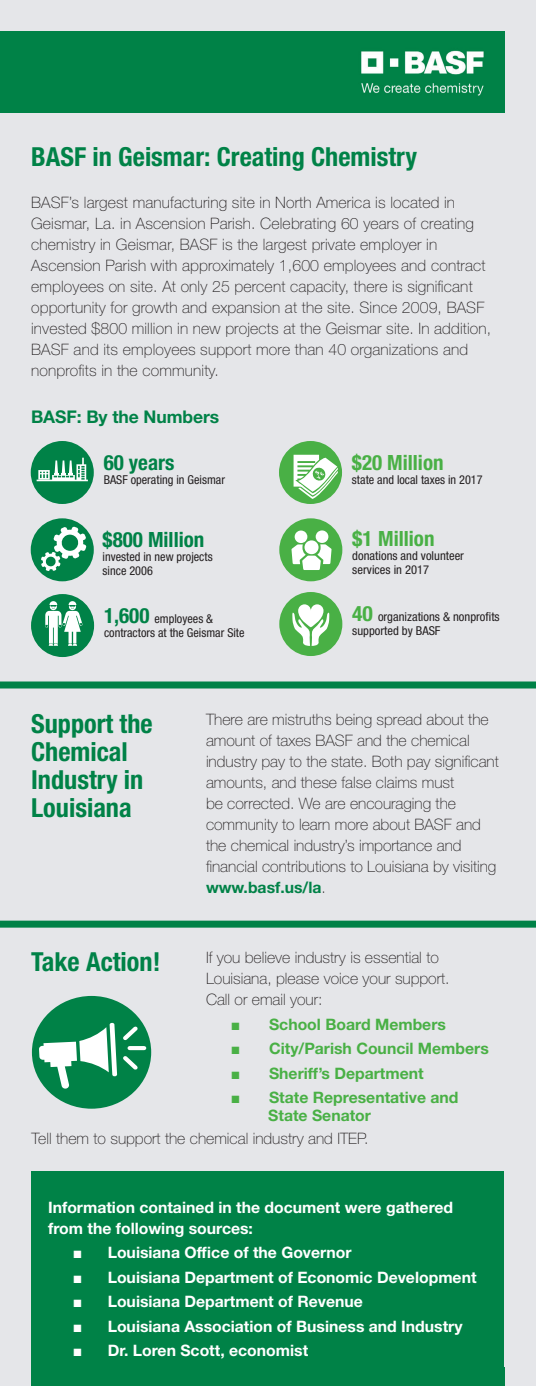
<style>
.page{position:relative;width:536px;height:1386px;background:#e5e6e9}
.page>*{position:absolute;margin:0;border:0;box-sizing:border-box;transform-origin:0 0}
.t1{font:700 condensed 26.25px/28px "Helvetica Neue LT Pro";color:#008247}
.t2{font:700 condensed 21px "Helvetica Neue LT Pro";color:#49b045}
.t3{font:700 condensed 21px "Helvetica Neue LT Pro";color:#008247}
.t4{font:700 17.5px "Helvetica Neue LT Pro";letter-spacing:-.005em;color:#008247}
.t5{font:100 15.75px/21px "Helvetica Neue LT Pro";letter-spacing:.01em;color:#231f20}
.t6{font:700 15.75px/21px "Helvetica Neue LT Pro";color:#fff}
.t7{font:700 15.75px/17.5px "Helvetica Neue LT Pro";color:#49b045}
.t8{font:condensed 12.25px/14px "Helvetica Neue LT Pro";color:#231f20}
.s1{font-weight:700;font-size:21px;color:#008247}
.s2{font-weight:700;font-size:21px;color:#49b045}
.s3{font-weight:700;color:#008247}
.s4{font-family:"Impact";font-weight:400}
</style>
<div class="page">
<div style="left:0;top:32px;width:503px;height:81px;background:#008247"></div>
<div style="left:0;top:682px;width:536px;height:7px;background:#008247"></div>
<div style="left:32px;top:996px;width:119px;height:113px;background:#008247;border-radius:50%"></div>
<hr style="left:130px;top:1046px;width:14px;height:4px;background:#fff">
<svg style="left:39px;top:1023px;width:103px;height:66px"></svg>
<div style="left:0;top:921px;width:536px;height:7px;background:#008247"></div>
<div style="left:31px;top:441px;width:63px;height:63px;background:#008247;border-radius:50%"></div>
<svg style="left:37px;top:458px;width:51px;height:23px"></svg>
<div style="left:31px;top:594px;width:63px;height:63px;background:#008247;border-radius:50%"></div>
<svg style="left:45px;top:601px;width:38px;height:45px"></svg>
<div style="left:279px;top:518px;width:63px;height:63px;background:#49b045;border-radius:50%"></div>
<svg style="left:291px;top:530px;width:40px;height:40px"></svg>
<div style="left:31px;top:518px;width:63px;height:63px;background:#008247;border-radius:50%"></div>
<svg style="left:41px;top:526px;width:45px;height:45px"></svg>
<div style="left:279px;top:441px;width:63px;height:63px;background:#49b045;border-radius:50%"></div>
<svg style="left:293px;top:455px;width:45px;height:44px"></svg>
<div style="left:32px;top:1172px;width:472px;height:214px;background:#008247"></div>
<div style="left:279px;top:592px;width:63px;height:64px;background:#49b045;border-radius:50%"></div>
<svg style="left:292px;top:604px;width:37px;height:42px"></svg>
<h1 class="t1" style="left:31px;top:143px;width:387px">BASF in Geismar: Creating Chemistry</h1>
<p class="t5" style="left:31px;top:192px;width:461px">BASF’s largest manufacturing site in North America is located in Geismar, La. in Ascension Parish. Celebrating 60 years of creating chemistry in Geismar, BASF is the largest private employer in Ascension Parish with approximately 1,600 employees and contract employees on site. At only 25 percent capacity, there is significant opportunity for growth and expansion at the site. Since 2009, BASF invested $800 million in new projects at the Geismar site. In addition, BASF and its employees support more than 40 organizations and nonprofits in the community.</p>
<p class="t4" style="left:31px;top:406px;width:189px">BASF: By the Numbers</p>
<h2 class="t3" style="left:104px;top:450px;width:72px">60 years</h2>
<p class="t8" style="left:104px;top:472px;width:123px">BASF operating in Geismar</p>
<h2 class="t3" style="left:103px;top:527px;width:103px">$800 Million</h2>
<p class="t8" style="left:103px;top:550px;width:111px">invested in new projects since 2006</p>
<p class="t8" style="left:104px;top:611px;width:142px"><span class="s1">1,600</span> employees &amp; contractors at the Geismar Site</p>
<h2 class="t2" style="left:352px;top:450px;width:93px">$20 Million</h2>
<p class="t8" style="left:352px;top:472px;width:132px">state and local taxes in 2017</p>
<h2 class="t2" style="left:352px;top:526px;width:84px">$1 Million</h2>
<p class="t8" style="left:352px;top:549px;width:113px">donations and volunteer services in 2017</p>
<p class="t8" style="left:352px;top:610px;width:149px"><span class="s2">40</span> organizations &amp; nonprofits supported by BASF</p>
<h1 class="t1" style="left:31px;top:710px;width:123px">Support the<br>Chemical<br>Industry in<br>Louisiana</h1>
<h1 class="t1" style="left:31px;top:948px;width:131px">Take Action!</h1>
<p class="t5" style="left:206px;top:709px;width:294px">There are mistruths being spread about the amount of taxes BASF and the chemical industry pay to the state. Both pay significant amounts, and these false claims must<br>be corrected. We are encouraging the community to learn more about BASF and the chemical industry’s importance and financial contributions to Louisiana by visiting <span class="s3">www.basf.us/la</span>.</p>
<p class="t5" style="left:206px;top:947px;width:245px">If you believe industry is essential to<br>Louisiana, please voice your support.<br>Call or email your:</p>
<p class="t7" style="left:231px;top:1015px;width:216px"><span class="s4">■</span> School Board Members</p>
<p class="t7" style="left:231px;top:1039px;width:259px"><span class="s4">■</span> City/Parish Council Members</p>
<p class="t7" style="left:231px;top:1064px;width:194px"><span class="s4">■</span> Sheriff’s Department</p>
<p class="t7" style="left:268px;top:1088px;width:192px;text-indent:-37px"><span class="s4">■</span> State Representative and<br>State Senator</p>
<p class="t5" style="left:32px;top:1127px;width:338px">Tell them to support the chemical industry and ITEP.</p>
<p class="t6" style="left:48px;top:1196px;width:406px">Information contained in the document were gathered from the following sources:</p>
<p class="t6" style="left:73px;top:1242px;width:280px"><span class="s4">■</span> Louisiana Office of the Governor</p>
<p class="t6" style="left:73px;top:1266px;width:405px"><span class="s4">■</span> Louisiana Department of Economic Development</p>
<p class="t6" style="left:73px;top:1291px;width:291px"><span class="s4">■</span> Louisiana Department of Revenue</p>
<p class="t6" style="left:73px;top:1315px;width:391px"><span class="s4">■</span> Louisiana Association of Business and Industry</p>
<p class="t6" style="left:73px;top:1340px;width:237px"><span class="s4">■</span> Dr. Loren Scott, economist</p>
</div>
